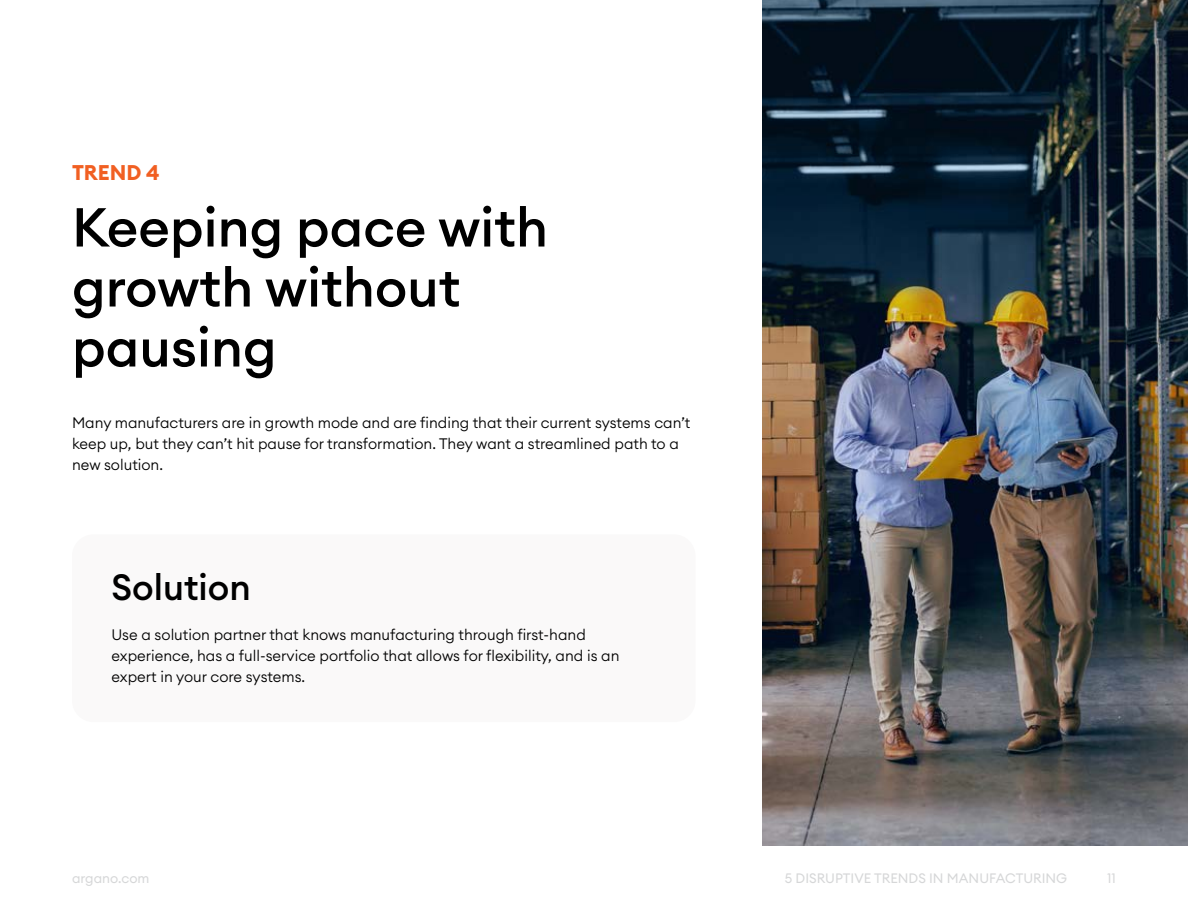
<style>
.page{position:relative;width:1188px;height:918px;background:#fff}
.page>*{position:absolute;margin:0;border:0;box-sizing:border-box;transform-origin:0 0}
.t1{font:500 54px/60px "Euclid Circular A";color:#000}
.t2{font:500 36px "Euclid Circular A";color:#000}
.t3{font:700 21px "Euclid Circular A";color:#f15f22}
.t4{font:300 15px/21px "Euclid Circular A";color:#000}
.t5{font:13.5px "Euclid Circular A";color:#d6d7d8}
</style>
<div class="page">
<div style="left:72px;top:534px;width:624px;height:188px;background:#faf9f9;border-radius:22px"></div>
<img style="left:762px;top:0;width:426px;height:846px">
<h3 class="t3" style="left:72px;top:159px;width:89px">TREND 4</h3>
<h1 class="t1" style="left:72px;top:197px;width:478px">Keeping pace with growth without pausing</h1>
<p class="t4" style="left:72px;top:412px;width:620px">Many manufacturers are in growth mode and are finding that their current systems can’t keep up, but they can’t hit pause for transformation. They want a streamlined path to a new solution.</p>
<h2 class="t2" style="left:112px;top:564px;width:141px">Solution</h2>
<p class="t4" style="left:112px;top:624px;width:510px">Use a solution partner that knows manufacturing through first-hand experience, has a full-service portfolio that allows for flexibility, and is an expert in your core systems.</p>
<p class="t5" style="left:72px;top:869px;width:79px">argano.com</p>
<p class="t5" style="left:785px;top:869px;width:284px">5 DISRUPTIVE TRENDS IN MANUFACTURING</p>
<p class="t5" style="left:1107px;top:869px;width:10px">11</p>
</div>
